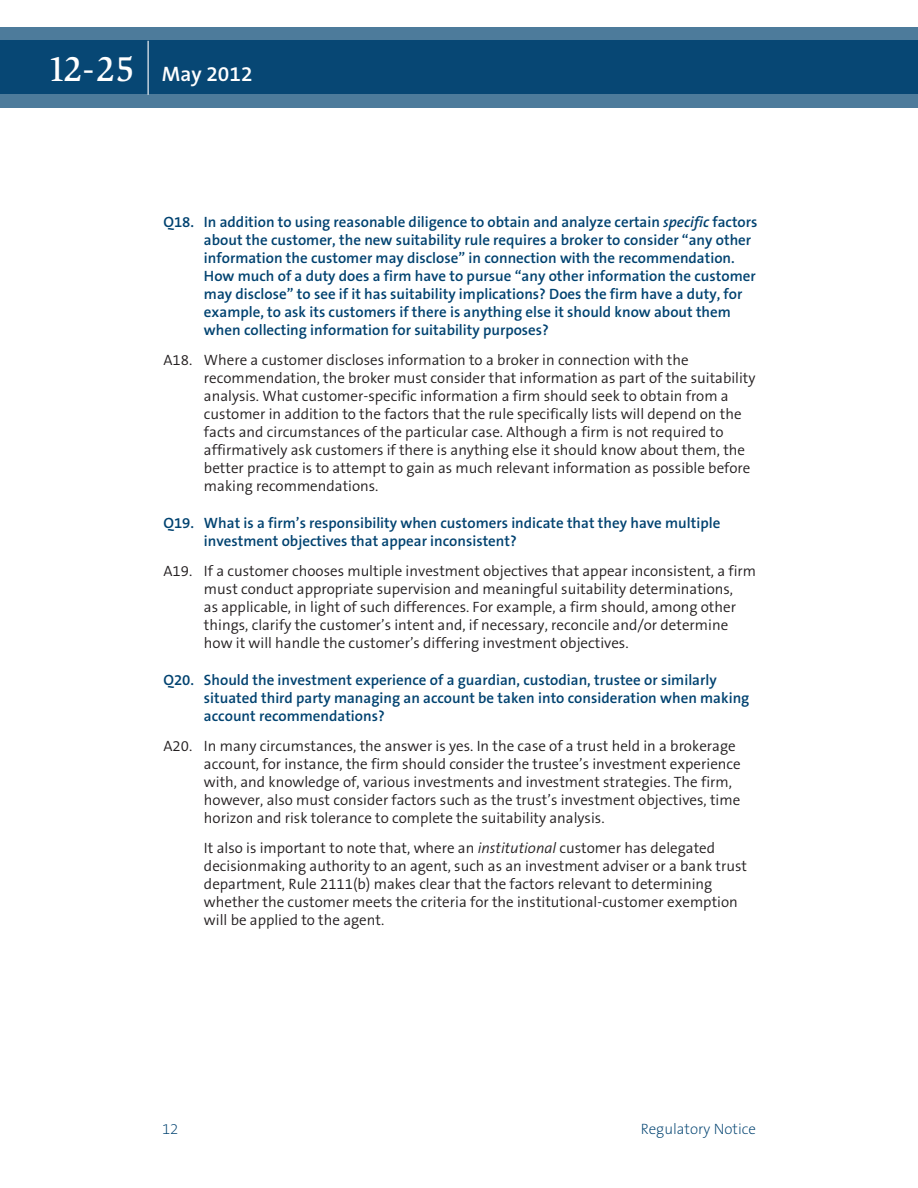
<style>
.page{position:relative;width:918px;height:1188px;background:#fff}
.page>*{position:absolute;margin:0;border:0;box-sizing:border-box;transform-origin:0 0}
.t1{font:600 21px "The Sans B6";color:#fff}
.t2{font:300 15px/18px "The Sans B4";color:#231f20}
.t3{font:600 15px/18px "The Sans B6";color:#004270}
.t4{font:200 15px "The Sans B2";color:#004270}
.s1{font-family:"Slimbach LT";font-weight:500;font-size:36px}
.s2{font-style:italic}
</style>
<div class="page">
<svg style="left:0;top:27px;width:918px;height:81px;background:#1e5881"></svg>
<hr style="left:148px;top:41px;width:1px;height:54px;background:#fff">
<h1 class="t1" style="left:47px;top:63px;width:207px"><span class="s1">12-25</span> May 2012</h1>
<p class="t3" style="left:204px;top:213px;width:555px;text-indent:-41px">Q18. In addition to using reasonable diligence to obtain and analyze certain <span class="s2">specific</span> factors about the customer, the new suitability rule requires a broker to consider “any other information the customer may disclose” in connection with the recommendation.<br>How much of a duty does a firm have to pursue “any other information the customer may disclose” to see if it has suitability implications? Does the firm have a duty, for example, to ask its customers if there is anything else it should know about them when collecting information for suitability purposes?</p>
<p class="t2" style="left:204px;top:351px;width:553px;text-indent:-40px">A18. Where a customer discloses information to a broker in connection with the recommendation, the broker must consider that information as part of the suitability analysis. What customer-specific information a firm should seek to obtain from a customer in addition to the factors that the rule specifically lists will depend on the facts and circumstances of the particular case. Although a firm is not required to affirmatively ask customers if there is anything else it should know about them, the better practice is to attempt to gain as much relevant information as possible before making recommendations.</p>
<p class="t3" style="left:204px;top:514px;width:518px;text-indent:-40px">Q19. What is a firm’s responsibility when customers indicate that they have multiple investment objectives that appear inconsistent?</p>
<p class="t2" style="left:204px;top:562px;width:554px;text-indent:-40px">A19. If a customer chooses multiple investment objectives that appear inconsistent, a firm must conduct appropriate supervision and meaningful suitability determinations,<br>as applicable, in light of such differences. For example, a firm should, among other things, clarify the customer’s intent and, if necessary, reconcile and/or determine how it will handle the customer’s differing investment objectives.</p>
<p class="t3" style="left:204px;top:671px;width:547px;text-indent:-40px">Q20. Should the investment experience of a guardian, custodian, trustee or similarly situated third party managing an account be taken into consideration when making account recommendations?</p>
<p class="t2" style="left:204px;top:737px;width:538px;text-indent:-40px">A20. In many circumstances, the answer is yes. In the case of a trust held in a brokerage account, for instance, the firm should consider the trustee’s investment experience with, and knowledge of, various investments and investment strategies. The firm, however, also must consider factors such as the trust’s investment objectives, time horizon and risk tolerance to complete the suitability analysis.</p>
<p class="t2" style="left:204px;top:839px;width:545px">It also is important to note that, where an <span class="s2">institutional</span> customer has delegated decisionmaking authority to an agent, such as an investment adviser or a bank trust department, Rule 2111(b) makes clear that the factors relevant to determining whether the customer meets the criteria for the institutional-customer exemption will be applied to the agent.</p>
<p class="t4" style="left:162px;top:1121px;width:18px">12</p>
<p class="t4" style="left:641px;top:1121px;width:117px">Regulatory Notice</p>
</div>
